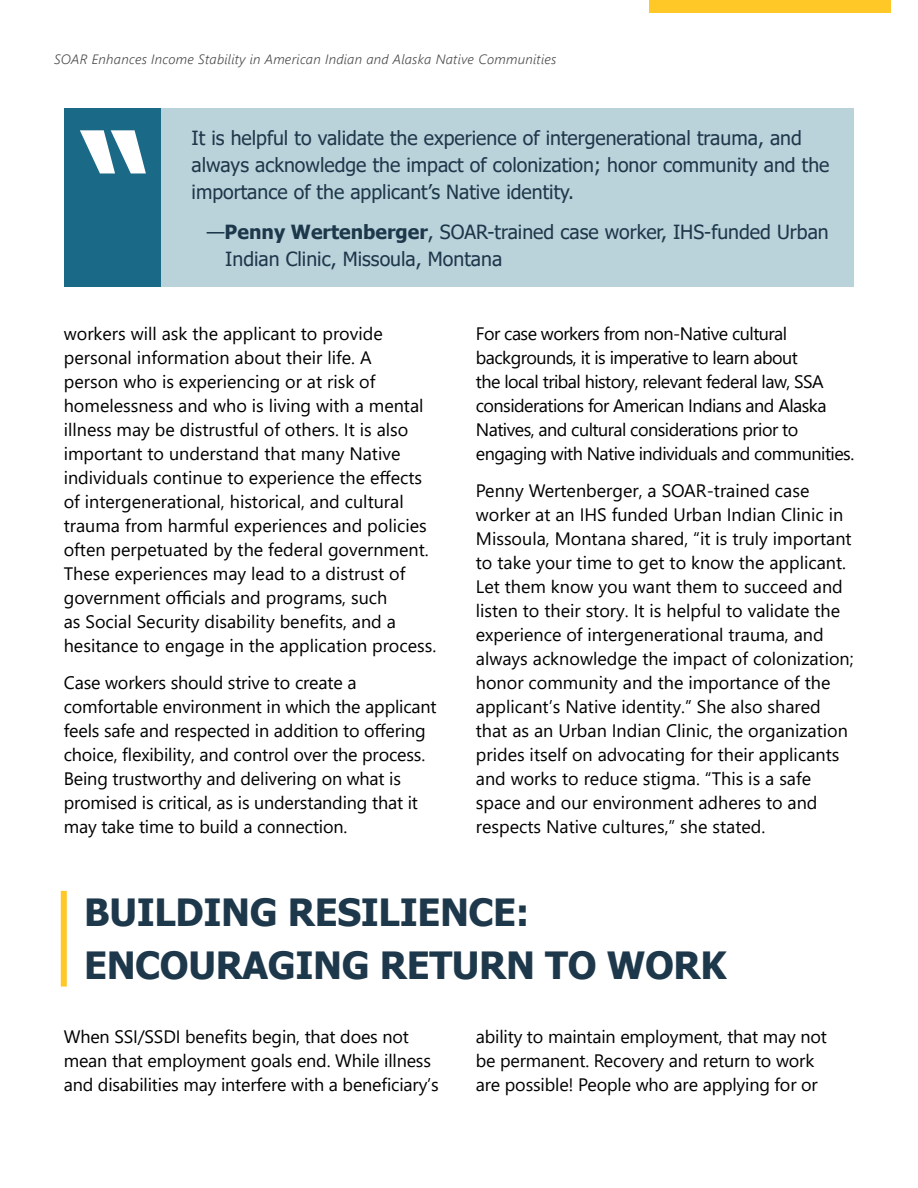
<style>
.page{position:relative;width:918px;height:1188px;background:#fff}
.page>*{position:absolute;margin:0;border:0;box-sizing:border-box;transform-origin:0 0}
.t1{font:italic 700 150px "Tahoma";color:#fff}
.t2{font:700 37.5px/52.5px "Tahoma";letter-spacing:-.01em;color:#1e384b}
.t3{font:19.5px/27px "Tahoma";color:#1e384b}
.t4{font:18px/24px "Segoe UI";color:#000}
.t5{font:18px/24px "Segoe UI";letter-spacing:-.03em;color:#000}
.t6{font:italic 300 13.5px "Segoe UI";letter-spacing:.02em;color:#4a4a4a}
.s1{font-weight:700}
</style>
<div class="page">
<div style="left:649px;top:0;width:242px;height:13px;background:#ffc826"></div>
<div style="left:61px;top:891px;width:6px;height:96px;background:#ffc826"></div>
<div style="left:64px;top:108px;width:98px;height:178px;background:#1a6986"></div>
<div style="left:162px;top:108px;width:692px;height:178px;background:#bad2da"></div>
<p class="t6" style="left:54px;top:46px;width:504px">SOAR Enhances Income Stability in American Indian and Alaska Native Communities</p>
<h1 class="t1" style="left:112px;top:85px;width:156px">"</h1>
<p class="t3" style="left:192px;top:125px;width:639px">It is helpful to validate the experience of intergenerational trauma, and always acknowledge the impact of colonization; honor community and the importance of the applicant’s Native identity.</p>
<p class="t3" style="left:207px;top:220px;width:623px">—<span class="s1">Penny Wertenberger</span>, SOAR-trained case worker, IHS-funded Urban</p>
<p class="t3" style="left:225px;top:247px;width:278px">Indian Clinic, Missoula, Montana</p>
<p class="t4" style="left:64px;top:320px;width:374px">workers will ask the applicant to provide personal information about their life. A<br>person who is experiencing or at risk of homelessness and who is living with a mental illness may be distrustful of others. It is also important to understand that many Native individuals continue to experience the effects of intergenerational, historical, and cultural trauma from harmful experiences and policies often perpetuated by the federal government.<br>These experiences may lead to a distrust of government officials and programs, such<br>as Social Security disability benefits, and a hesitance to engage in the application process.</p>
<p class="t4" style="left:64px;top:669px;width:374px">Case workers should strive to create a comfortable environment in which the applicant feels safe and respected in addition to offering choice, flexibility, and control over the process.<br>Being trustworthy and delivering on what is promised is critical, as is understanding that it may take time to build a connection.</p>
<p class="t5" style="left:476px;top:320px;width:352px">For case workers from non-Native cultural backgrounds, it is imperative to learn about the local tribal history, relevant federal law, SSA considerations for American Indians and Alaska Natives, and cultural considerations prior to</p>
<p class="t5" style="left:476px;top:440px;width:380px">engaging with Native individuals and communities.</p>
<p class="t4" style="left:476px;top:477px;width:379px">Penny Wertenberger, a SOAR-trained case worker at an IHS funded Urban Indian Clinic in Missoula, Montana shared, “it is truly important to take your time to get to know the applicant.<br>Let them know you want them to succeed and listen to their story. It is helpful to validate the experience of intergenerational trauma, and always acknowledge the impact of colonization; honor community and the importance of the applicant’s Native identity.” She also shared that as an Urban Indian Clinic, the organization prides itself on advocating for their applicants and works to reduce stigma. “This is a safe space and our environment adheres to and respects Native cultures,” she stated.</p>
<h2 class="t2" style="left:84px;top:888px;width:644px">BUILDING RESILIENCE:<br>ENCOURAGING RETURN TO WORK</h2>
<p class="t4" style="left:64px;top:1023px;width:377px">When SSI/SSDI benefits begin, that does not mean that employment goals end. While illness and disabilities may interfere with a beneficiary’s</p>
<p class="t4" style="left:476px;top:1023px;width:353px">ability to maintain employment, that may not be permanent. Recovery and return to work are possible! People who are applying for or</p>
</div>
